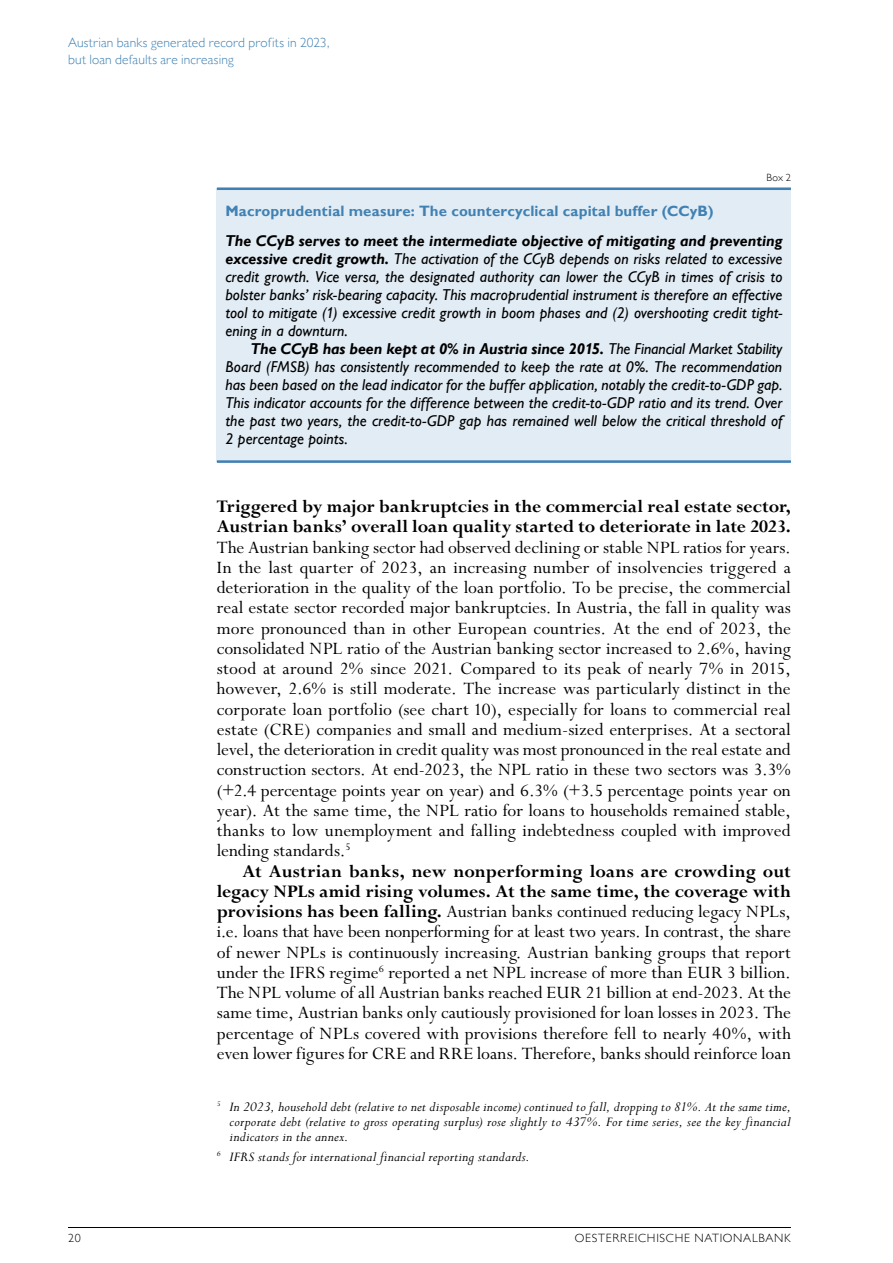
<style>
.page{position:relative;width:893px;height:1263px;background:#fff}
.page>*{position:absolute;margin:0;border:0;box-sizing:border-box;transform-origin:0 0}
.t1{font:19.5px/20.2px "Perpetua Std";color:#000;text-align:justify}
.t2{font:700 19.5px/20.2px "Perpetua Std";color:#000}
.t3{font:italic 500 15.75px/18px "Gill Sans MT Pro";letter-spacing:.01em;color:#000;text-align:justify}
.t4{font:italic 15px/15px "Perpetua Std";letter-spacing:.015em;color:#000;text-align:justify}
.t5{font:700 15px "Gill Sans MT Pro";letter-spacing:.01em;color:#4081b3}
.t6{font:300 13.5px/16.5px "Gill Sans MT Pro";letter-spacing:.01em;color:#4081b3}
.t7{font:300 12px "Gill Sans MT Pro";letter-spacing:.06em;color:#000}
.t8{font:300 10.5px "Gill Sans MT Pro";color:#000}
.s1{font-weight:700}
</style>
<div class="page">
<hr style="left:68px;top:1227px;width:723px;height:1px;background:#000">
<div style="left:217px;top:188px;width:574px;height:41px;background:#e2ecf4"></div>
<hr style="left:217px;top:187px;width:574px;height:3px;background:#4081b3">
<div style="left:217px;top:227px;width:574px;height:114px;background:#e2ecf4"></div>
<div style="left:217px;top:335px;width:574px;height:114px;background:#e2ecf4"></div>
<div style="left:217px;top:433px;width:574px;height:28px;background:#e2ecf4"></div>
<hr style="left:217px;top:460px;width:574px;height:3px;background:#4081b3">
<p class="t6" style="left:68px;top:34px;width:263px">Austrian banks generated record profits in 2023, but loan defaults are increasing</p>
<p class="t8" style="left:766px;top:171px;width:26px">Box 2</p>
<p class="t5" style="left:225px;top:201px;width:490px">Macroprudential measure: The countercyclical capital buffer (CCyB)</p>
<p class="t3" style="left:225px;top:232px;width:559px"><span class="s1">The CCyB serves to meet the intermediate objective of mitigating and preventing excessive credit growth.</span> The activation of the CCyB depends on risks related to excessive credit growth. Vice versa, the designated authority can lower the CCyB in times of crisis to bolster banks’ risk-bearing capacity. This macroprudential instrument is therefore an effective tool to mitigate (1) excessive credit growth in boom phases and (2) overshooting credit tight&shy;ening in a downturn.</p>
<p class="t3" style="left:225px;top:340px;width:559px;text-indent:26px"><span class="s1">The CCyB has been kept at 0% in Austria since 2015.</span> The Financial Market Stability Board (FMSB) has consistently recommended to keep the rate at 0%. The recommendation has been based on the lead indicator for the buffer application, notably the credit-to-GDP gap.<br>This indicator accounts for the difference between the credit-to-GDP ratio and its trend. Over the past two years, the credit-to-GDP gap has remained well below the critical threshold of 2 percentage points.</p>
<p class="t2" style="left:217px;top:497px;width:576px">Triggered by major bankruptcies in the commercial real estate sector,<br>Austrian banks’ overall loan quality started to deteriorate in late 2023.</p>
<p class="t1" style="left:217px;top:538px;width:576px">The Austrian banking sector had observed declining or stable NPL ratios for years.<br>In the last quarter of 2023, an increasing number of insolvencies triggered a deterioration in the quality of the loan portfolio. To be precise, the commercial real estate sector recorded major bankruptcies. In Austria, the fall in quality was more pronounced than in other European countries. At the end of 2023, the consolidated NPL ratio of the Austrian banking sector increased to 2.6%, having stood at around 2% since 2021. Compared to its peak of nearly 7% in 2015, however, 2.6% is still moderate. The increase was particularly distinct in the corporate loan portfolio (see chart 10), especially for loans to commercial real estate (CRE) companies and small and medium-sized enterprises. At a sectoral level, the deterioration in credit quality was most pronounced in the real estate and construction sectors. At end-2023, the NPL ratio in these two sectors was 3.3% (+2.4 percentage points year on year) and 6.3% (+3.5 percentage points year on year). At the same time, the NPL ratio for loans to households remained stable, thanks to low unemployment and falling indebtedness coupled with improved lending standards.<sup>5</sup></p>
<p class="t1" style="left:217px;top:862px;width:576px;text-indent:26px"><span class="s1">At Austrian banks, new nonperforming loans are crowding out legacy NPLs amid rising volumes. At the same time, the coverage with provisions has been falling.</span> Austrian banks continued reducing legacy NPLs, i.e. loans that have been nonperforming for at least two years. In contrast, the share of newer NPLs is continuously increasing. Austrian banking groups that report under the IFRS regime<sup>6</sup> reported a net NPL increase of more than EUR 3 billion.<br>The NPL volume of all Austrian banks reached EUR 21 billion at end-2023. At the same time, Austrian banks only cautiously provisioned for loan losses in 2023. The percentage of NPLs covered with provisions therefore fell to nearly 40%, with even lower figures for CRE and RRE loans. Therefore, banks should reinforce loan</p>
<p class="t4" style="left:230px;top:1099px;width:563px;text-indent:-13px"><sup>5</sup> In 2023, household debt (relative to net disposable income) continued to fall, dropping to 81%. At the same time, corporate debt (relative to gross operating surplus) rose slightly to 437%. For time series, see the key financial indicators in the annex.</p>
<p class="t4" style="left:217px;top:1150px;width:314px"><sup>6</sup> IFRS stands for international financial reporting standards.</p>
<p class="t7" style="left:68px;top:1231px;width:14px">20</p>
<p class="t7" style="left:575px;top:1231px;width:218px">OESTERREICHISCHE NATIONALBANK</p>
</div>
